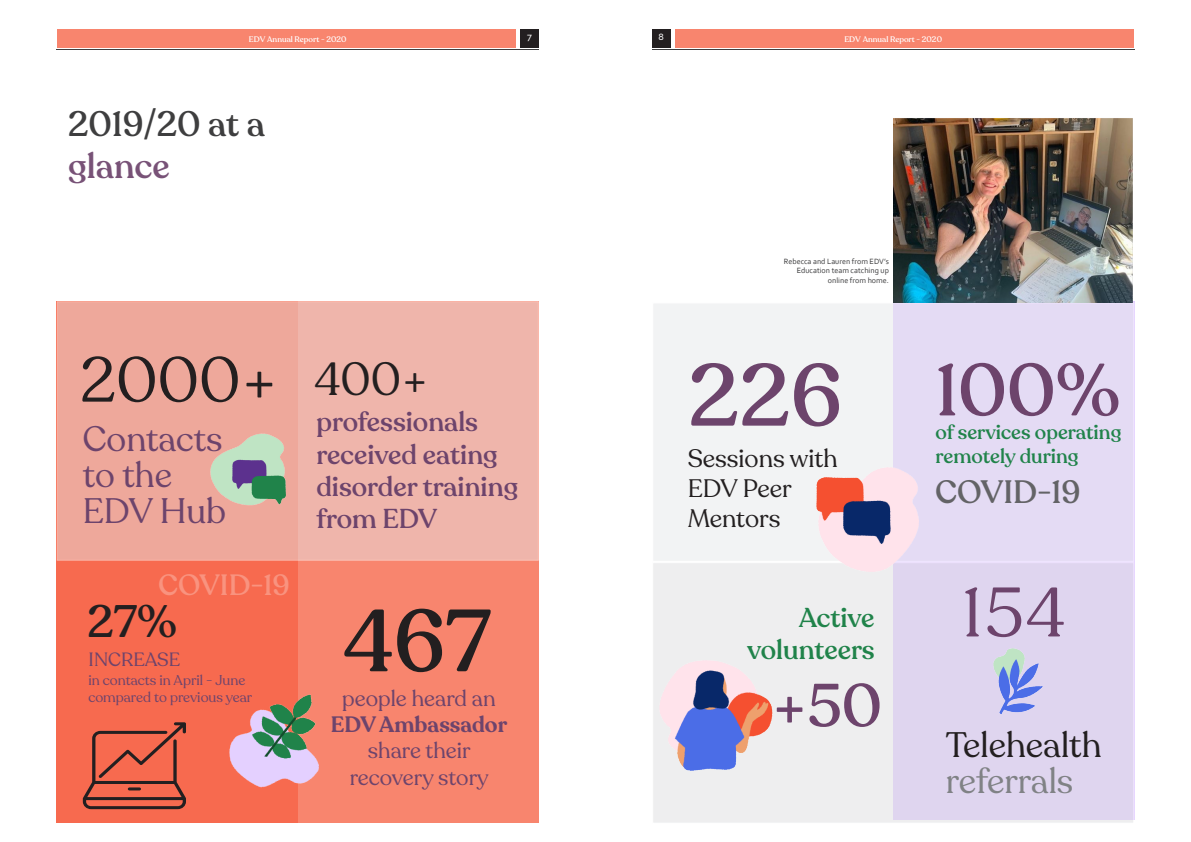
<style>
.page{position:relative;width:1191px;height:842px;background:#fff}
.page>*{position:absolute;margin:0;border:0;box-sizing:border-box;transform-origin:0 0}
.t1{font:500 87px "Recoleta";color:#6d446c}
.t2{font:500 87px "Recoleta";color:#231f20}
.t3{font:500 73px "Recoleta";color:#6d446c}
.t4{font:69px "Recoleta Regular DEMO";color:#6d446c}
.t5{font:63px "Recoleta Regular DEMO";color:#231f20}
.t6{font:500 60px "Recoleta";color:#6d446c}
.t7{font:46px "Recoleta Regular DEMO";color:#231f20}
.t8{font:500 45px "Recoleta";color:#231f20}
.t9{font:35px/36px "Recoleta Regular DEMO";color:#6d446c}
.t10{font:35px/36px "Recoleta Regular DEMO";color:#231f20}
.t11{font:500 35px/42px "Recoleta";color:#3e3e3f}
.t12{font:500 32px "Recoleta";color:#636366}
.t13{font:500 29px "Recoleta";color:#f9937f}
.t14{font:500 27px/32.4px "Recoleta";color:#6d446c}
.t15{font:500 27px "Recoleta";color:#20834a}
.t16{font:25px/30px "Recoleta Regular DEMO";color:#231f20}
.t17{font:22px/26.4px "Recoleta Regular DEMO";color:#6d446c;text-align:center}
.t18{font:500 20px/24px "Recoleta";color:#20834a}
.t19{font:19px "Recoleta Regular DEMO";color:#6d446c}
.t20{font:14px/16.8px "Recoleta Regular DEMO";color:#6d446c}
.Table_Body_Paragraph{font:500 9px "Raleway";color:#fff}
.t21{font:8px/9.6px "Corbel";color:#3e3e3f;text-align:right}
.Table_Body_Paragraph-2{font:500 8px "Recoleta";color:#fff}
.s1{color:#785277}
.s2{font-family:"Recoleta";font-weight:600}
.s3{color:#808285}
</style>
<div class="page">
<hr style="left:57px;top:49px;width:482px;height:1px;background:#3e3e3f">
<hr style="left:652px;top:49px;width:482px;height:1px;background:#3e3e3f">
<div style="left:520px;top:29px;width:19px;height:18px;background:#231f20"></div>
<div style="left:652px;top:29px;width:18px;height:18px;background:#231f20"></div>
<div style="left:57px;top:29px;width:458px;height:18px;background:#f8856e"></div>
<div style="left:675px;top:29px;width:459px;height:18px;background:#f8856e"></div>
<div style="left:298px;top:301px;width:241px;height:521px;background:#f8856e"></div>
<div style="left:57px;top:301px;width:241px;height:521px;background:#f76a4f"></div>
<div style="left:57px;top:301px;width:482px;height:260px;background:linear-gradient(to right,#eea597,#efb8af)"></div>
<div style="left:652px;top:302px;width:482px;height:260px;background:linear-gradient(to right,#f6f9f4,#e0d5f4);border:1px solid #fff"></div>
<div style="left:652px;top:562px;width:482px;height:261px;background:linear-gradient(to right,#f2f4ef,#dbcfef);border:1px solid #fff"></div>
<img style="left:208px;top:434px;width:78px;height:71px">
<svg style="left:83px;top:722px;width:103px;height:87px"></svg>
<img style="left:659px;top:659px;width:114px;height:111px">
<img style="left:229px;top:694px;width:90px;height:94px">
<img style="left:815px;top:466px;width:106px;height:107px">
<img style="left:986px;top:647px;width:68px;height:69px">
<img style="left:893px;top:118px;width:241px;height:184px">
<p class="Table_Body_Paragraph-2" style="left:249px;top:34px;width:99px">EDV Annual Report - 2020</p>
<p class="Table_Body_Paragraph" style="left:527px;top:32px;width:6px">7</p>
<p class="Table_Body_Paragraph" style="left:658px;top:32px;width:7px">8</p>
<p class="Table_Body_Paragraph-2" style="left:844px;top:34px;width:99px">EDV Annual Report - 2020</p>
<p class="t11" style="left:68px;top:104px;width:198px">2019/20 at a <span class="s1">glance</span></p>
<p class="t5" style="left:80px;top:351px;width:200px">2000+</p>
<p class="t9" style="left:83px;top:423px;width:141px">Contacts</p>
<p class="t9" style="left:83px;top:459px;width:145px">to the<br>EDV Hub</p>
<p class="t13" style="left:158px;top:566px;width:133px">COVID-19</p>
<p class="t8" style="left:87px;top:594px;width:91px">27%</p>
<p class="t19" style="left:89px;top:651px;width:93px">INCREASE</p>
<p class="t20" style="left:88px;top:672px;width:165px">in contacts in April - June compared to previous year</p>
<p class="t7" style="left:315px;top:358px;width:115px">400+</p>
<p class="t14" style="left:316px;top:406px;width:203px">professionals received eating disorder training from EDV</p>
<p class="t2" style="left:344px;top:587px;width:149px">467</p>
<p class="t17" style="left:331px;top:686px;width:178px">people heard an<br><span class="s2">EDV Ambassador </span>share their recovery story</p>
<p class="t21" style="left:784px;top:256px;width:106px">Rebecca and Lauren from EDV’s<br>Education team catching up online from home.</p>
<p class="t1" style="left:688px;top:341px;width:156px">226</p>
<p class="t16" style="left:687px;top:444px;width:151px">Sessions with<br>EDV Peer<br>Mentors</p>
<p class="t15" style="left:799px;top:600px;width:77px">Active</p>
<p class="t15" style="left:747px;top:633px;width:129px">volunteers</p>
<p class="t6" style="left:771px;top:668px;width:112px">+50</p>
<p class="t3" style="left:935px;top:345px;width:186px">100%</p>
<p class="t18" style="left:935px;top:421px;width:187px">of services operating remotely during</p>
<p class="t12" style="left:935px;top:472px;width:146px">COVID-19</p>
<p class="t4" style="left:962px;top:581px;width:105px">154</p>
<p class="t10" style="left:945px;top:729px;width:157px">Telehealth <span class="s3">referrals</span></p>
</div>
